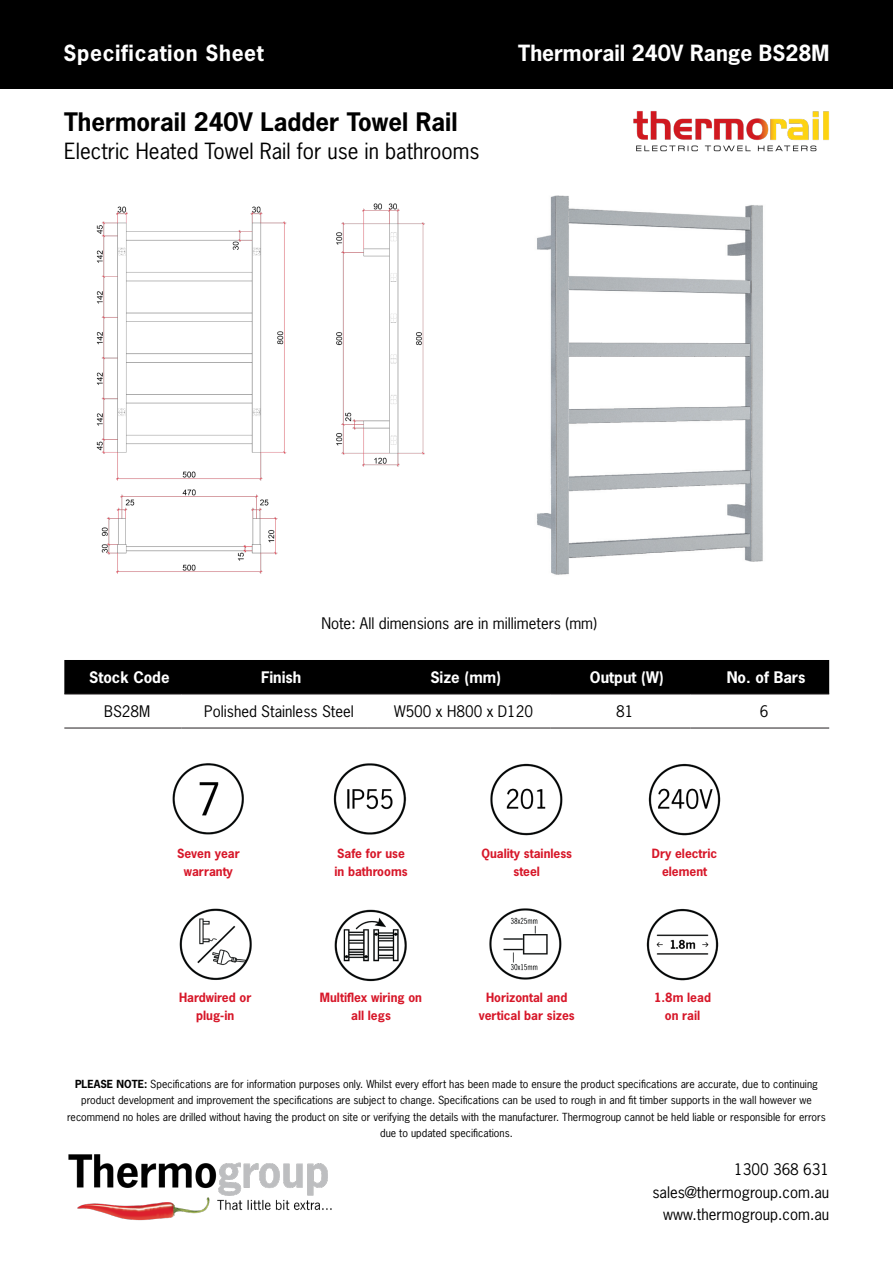
<style>
.page{position:relative;width:893px;height:1263px;background:#fff}
.page>*{position:absolute;margin:0;border:0;box-sizing:border-box;transform-origin:0 0}
.t1{font:700 24px "News Gothic Std";color:#000}
.t2{font:21px "News Gothic Std";color:#000}
.t3{font:700 21px "News Gothic Std";color:#fff}
.t4{font:700 21px "News Gothic Std";letter-spacing:.03em;color:#fff}
.t5{font:15px "News Gothic Std";color:#000}
.t6{font:700 15px "News Gothic Std";color:#fff}
.t7{font:700 12px/18px "News Gothic Std";color:#d71729;text-align:center}
.t8{font:10.5px/16.5px "News Gothic Std";color:#000;text-align:center}
.s1{font-weight:700}
</style>
<div class="page">
<div style="left:0;top:0;width:893px;height:89px;background:#000"></div>
<img style="left:68px;top:1154px;width:264px;height:66px">
<img style="left:537px;top:195px;width:226px;height:380px">
<img style="left:633px;top:111px;width:196px;height:41px">
<div style="left:64px;top:660px;width:765px;height:34px;background:#000"></div>
<hr style="left:64px;top:694px;width:118px;height:1px;background:#231f20">
<hr style="left:182px;top:694px;width:186px;height:1px;background:#231f20">
<hr style="left:368px;top:694px;width:183px;height:1px;background:#231f20">
<hr style="left:551px;top:694px;width:139px;height:1px;background:#231f20">
<hr style="left:690px;top:694px;width:139px;height:1px;background:#231f20">
<hr style="left:64px;top:728px;width:118px;height:1px;background:#231f20">
<hr style="left:182px;top:728px;width:186px;height:1px;background:#231f20">
<hr style="left:368px;top:728px;width:183px;height:1px;background:#231f20">
<hr style="left:551px;top:728px;width:139px;height:1px;background:#231f20">
<hr style="left:690px;top:728px;width:139px;height:1px;background:#231f20">
<img style="left:172px;top:763px;width:72px;height:72px">
<img style="left:333px;top:763px;width:74px;height:72px">
<img style="left:490px;top:763px;width:73px;height:73px">
<img style="left:648px;top:763px;width:73px;height:73px">
<img style="left:179px;top:908px;width:73px;height:72px">
<img style="left:489px;top:908px;width:73px;height:72px">
<img style="left:334px;top:909px;width:73px;height:73px">
<img style="left:646px;top:908px;width:73px;height:73px">
<img style="left:96px;top:203px;width:329px;height:371px">
<p class="t4" style="left:64px;top:39px;width:202px">Specification Sheet</p>
<p class="t3" style="left:518px;top:39px;width:313px">Thermorail 240V Range BS28M</p>
<p class="t1" style="left:64px;top:106px;width:395px">Thermorail 240V Ladder Towel Rail</p>
<p class="t2" style="left:64px;top:138px;width:417px">Electric Heated Towel Rail for use in bathrooms</p>
<p class="t5" style="left:321px;top:614px;width:277px">Note: All dimensions are in millimeters (mm)</p>
<p class="t6" style="left:89px;top:667px;width:82px">Stock Code</p>
<p class="t6" style="left:261px;top:667px;width:42px">Finish</p>
<p class="t6" style="left:430px;top:667px;width:72px">Size (mm)</p>
<p class="t6" style="left:590px;top:667px;width:75px">Output (W)</p>
<p class="t6" style="left:727px;top:667px;width:80px">No. of Bars</p>
<p class="t5" style="left:104px;top:701px;width:48px">BS28M</p>
<p class="t5" style="left:204px;top:701px;width:151px">Polished Stainless Steel</p>
<p class="t5" style="left:394px;top:701px;width:141px">W500 x H800 x D120</p>
<p class="t5" style="left:616px;top:701px;width:19px">81</p>
<p class="t5" style="left:760px;top:701px;width:10px">6</p>
<p class="t7" style="left:177px;top:844px;width:64px">Seven year</p>
<p class="t7" style="left:184px;top:862px;width:51px">warranty</p>
<p class="t7" style="left:337px;top:844px;width:69px">Safe for use</p>
<p class="t7" style="left:334px;top:862px;width:75px">in bathrooms</p>
<p class="t7" style="left:481px;top:844px;width:92px">Quality stainless</p>
<p class="t7" style="left:513px;top:862px;width:28px">steel</p>
<p class="t7" style="left:652px;top:844px;width:67px">Dry electric element</p>
<p class="t7" style="left:179px;top:988px;width:74px">Hardwired or plug-in</p>
<p class="t7" style="left:486px;top:988px;width:83px">Horizontal and</p>
<p class="t7" style="left:320px;top:988px;width:104px">Multiflex wiring on</p>
<p class="t7" style="left:351px;top:1006px;width:41px">all legs</p>
<p class="t7" style="left:479px;top:1006px;width:98px">vertical bar sizes</p>
<p class="t7" style="left:654px;top:988px;width:58px">1.8m lead</p>
<p class="t7" style="left:665px;top:1006px;width:37px">on rail</p>
<p class="t8" style="left:67px;top:1075px;width:760px"><span class="s1">PLEASE NOTE:</span> Specifications are for information purposes only. Whilst every effort has been made to ensure the product specifications are accurate, due to continuing product development and improvement the specifications are subject to change. Specifications can be used to rough in and fit timber supports in the wall however we recommend no holes are drilled without having the product on site or verifying the details with the manufacturer. Thermogroup cannot be held liable or responsible for errors due to updated specifications.</p>
<p class="t5" style="left:734px;top:1160px;width:97px">1300 368 631</p>
<p class="t5" style="left:652px;top:1183px;width:178px">sales@thermogroup.com.au</p>
<p class="t5" style="left:663px;top:1205px;width:168px">www.thermogroup.com.au</p>
</div>
